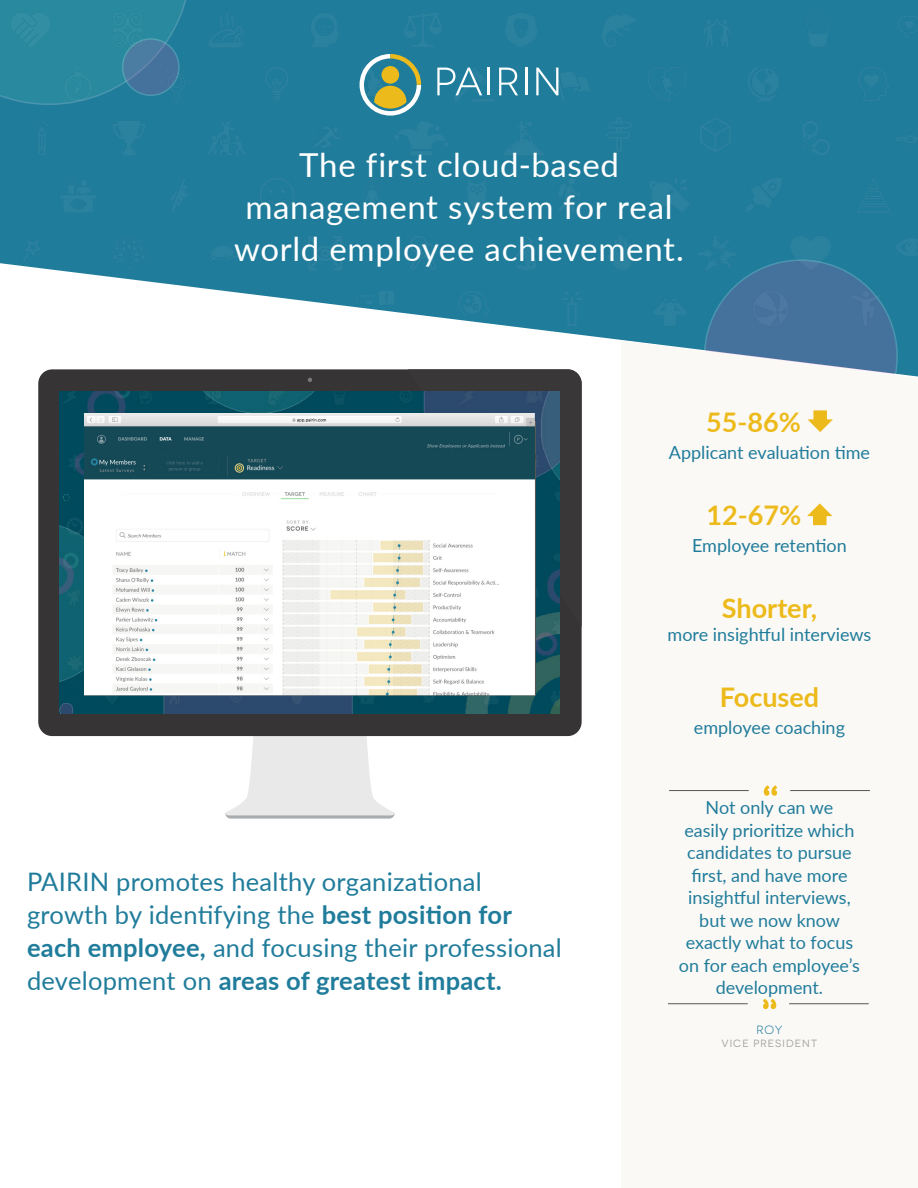
<style>
.page{position:relative;width:918px;height:1188px;background:#fff}
.page>*{position:absolute;margin:0;border:0;box-sizing:border-box;transform-origin:0 0}
.Headline{font:33px/42px "Lato";letter-spacing:.02em;color:#fff;text-align:center}
.Sidebar{font:700 27px "Lato";color:#edba1c}
.Subhead{font:25.5px/33px "Lato";letter-spacing:.01em;color:#207c9b}
.Sidebar_Quote{font:18px/22.5px "Lato";color:#207c9b;text-align:center}
.Sidebar-2{font:18px "Lato";color:#207c9b}
.Sidebar_Quote-2{font:12px "Novecentosanswide";color:#207c9b}
.Sidebar_Quote-3{font:10.5px "Novecentosanswide";letter-spacing:.1em;color:#a6a6a6}
.s1{font-weight:700}
</style>
<div class="page">
<svg style="left:0;top:0;width:918px;height:340px"></svg>
<svg style="left:0;top:0;width:179px;height:101px"></svg>
<svg style="left:717px;top:259px;width:157px;height:81px"></svg>
<img style="left:0;top:0;width:78px;height:67px">
<div style="left:771px;top:0;width:95px;height:67px;background:#207c9b"></div>
<img style="left:31px;top:175px;width:95px;height:57px">
<img style="left:524px;top:47px;width:190px;height:74px">
<img style="left:426px;top:47px;width:95px;height:74px">
<img style="left:717px;top:47px;width:95px;height:74px">
<div style="left:670px;top:0;width:95px;height:67px;background:#207c9b"></div>
<img style="left:375px;top:101px;width:96px;height:74px">
<div style="left:230px;top:47px;width:190px;height:74px;background:#207c9b"></div>
<img style="left:474px;top:0;width:95px;height:67px">
<div style="left:572px;top:0;width:95px;height:67px;background:#207c9b"></div>
<img style="left:129px;top:47px;width:95px;height:74px">
<div style="left:0;top:101px;width:81px;height:74px;background:#207c9b"></div>
<div style="left:375px;top:0;width:96px;height:67px;background:#207c9b"></div>
<img style="left:277px;top:0;width:95px;height:67px">
<div style="left:179px;top:0;width:95px;height:67px;background:#207c9b"></div>
<img style="left:81px;top:0;width:95px;height:67px">
<div style="left:288px;top:90px;width:74px;height:68px;background:#207c9b"></div>
<img style="left:31px;top:47px;width:95px;height:74px">
<img style="left:477px;top:101px;width:95px;height:57px">
<img style="left:723px;top:272px;width:190px;height:68px">
<div style="left:670px;top:98px;width:95px;height:60px;background:#207c9b"></div>
<img style="left:622px;top:272px;width:95px;height:68px">
<img style="left:524px;top:290px;width:95px;height:45px">
<img style="left:874px;top:232px;width:44px;height:70px">
<img style="left:426px;top:272px;width:95px;height:51px">
<img style="left:328px;top:272px;width:95px;height:39px">
<img style="left:670px;top:216px;width:190px;height:74px">
<div style="left:477px;top:216px;width:190px;height:74px;background:#207c9b"></div>
<div style="left:768px;top:101px;width:96px;height:74px;background:#207c9b"></div>
<div style="left:826px;top:47px;width:92px;height:74px;background:#207c9b"></div>
<div style="left:875px;top:0;width:43px;height:78px;background:#207c9b"></div>
<div style="left:524px;top:158px;width:92px;height:74px;background:#207c9b"></div>
<div style="left:375px;top:216px;width:96px;height:74px;background:#207c9b"></div>
<img style="left:230px;top:272px;width:95px;height:26px">
<div style="left:874px;top:90px;width:44px;height:68px;background:#207c9b"></div>
<img style="left:776px;top:331px;width:73px;height:9px">
<div style="left:277px;top:232px;width:95px;height:58px;background:#207c9b"></div>
<div style="left:429px;top:158px;width:95px;height:74px;background:#207c9b"></div>
<div style="left:81px;top:216px;width:95px;height:64px;background:#207c9b"></div>
<div style="left:826px;top:158px;width:92px;height:74px;background:#207c9b"></div>
<div style="left:230px;top:158px;width:190px;height:74px;background:#207c9b"></div>
<img style="left:622px;top:158px;width:190px;height:74px">
<div style="left:572px;top:98px;width:95px;height:73px;background:#207c9b"></div>
<div style="left:132px;top:158px;width:95px;height:74px;background:#207c9b"></div>
<div style="left:179px;top:101px;width:95px;height:74px;background:#207c9b"></div>
<img style="left:81px;top:101px;width:95px;height:74px">
<div style="left:186px;top:205px;width:74px;height:85px;background:#207c9b"></div>
<div style="left:0;top:216px;width:78px;height:52px;background:#207c9b"></div>
<svg style="left:360px;top:54px;width:61px;height:62px;background:#729f90"></svg>
<div style="left:382px;top:66px;width:17px;height:18px;background:#edba1c;border-radius:50%"></div>
<svg style="left:437px;top:68px;width:45px;height:27px"></svg>
<hr style="left:488px;top:68px;width:2px;height:27px;background:#fff">
<svg style="left:499px;top:68px;width:19px;height:27px"></svg>
<hr style="left:525px;top:68px;width:2px;height:27px;background:#fff">
<svg style="left:536px;top:68px;width:22px;height:27px"></svg>
<div style="left:622px;top:340px;width:296px;height:670px;background:#fbf9f6"></div>
<svg style="left:764px;top:785px;width:13px;height:11px"></svg>
<hr style="left:669px;top:790px;width:80px;height:1px;background:#57585a">
<hr style="left:790px;top:790px;width:80px;height:1px;background:#57585a">
<svg style="left:763px;top:999px;width:13px;height:10px"></svg>
<hr style="left:668px;top:1003px;width:80px;height:1px;background:#57585a">
<hr style="left:789px;top:1003px;width:80px;height:1px;background:#57585a">
<svg style="left:807px;top:410px;width:26px;height:22px"></svg>
<svg style="left:807px;top:503px;width:26px;height:22px"></svg>
<svg style="left:224px;top:736px;width:172px;height:83px"></svg>
<div style="left:38px;top:369px;width:544px;height:367px;background:#363434;border-radius:14px"></div>
<svg style="left:308px;top:378px;width:4px;height:4px"></svg>
<svg style="left:408px;top:369px;width:174px;height:258px"></svg>
<img style="left:60px;top:391px;width:500px;height:323px">
<img style="left:84px;top:414px;width:452px;height:281px">
<div style="left:425px;top:435px;width:80px;height:7px;background:#154956"></div>
<p class="Headline" style="left:234px;top:143px;width:451px">The first cloud-based management system for real world employee achievement.</p>
<p class="Sidebar" style="left:706px;top:402px;width:96px">55-86%</p>
<p class="Sidebar-2" style="left:669px;top:440px;width:203px">Applicant evaluation time</p>
<p class="Sidebar" style="left:706px;top:495px;width:96px">12-67%</p>
<p class="Sidebar-2" style="left:692px;top:533px;width:156px">Employee retention</p>
<p class="Sidebar" style="left:722px;top:588px;width:97px">Shorter,</p>
<p class="Sidebar-2" style="left:668px;top:621px;width:205px">more insightful interviews</p>
<p class="Subhead" style="left:27px;top:864px;width:536px">PAIRIN promotes healthy organizational growth by identifying the <span class="s1">best position for each employee,</span> and focusing their professional development on <span class="s1">areas of greatest impact.</span></p>
<p class="Sidebar" style="left:720px;top:677px;width:101px">Focused</p>
<p class="Sidebar-2" style="left:694px;top:714px;width:153px">employee coaching</p>
<p class="Sidebar_Quote" style="left:679px;top:796px;width:183px">Not only can we<br>easily prioritize which candidates to pursue first, and have more insightful interviews, but we now know exactly what to focus on for each employee’s development.</p>
<p class="Sidebar_Quote-2" style="left:756px;top:1023px;width:28px">ROY</p>
<p class="Sidebar_Quote-3" style="left:722px;top:1038px;width:97px">VICE PRESIDENT</p>
</div>
